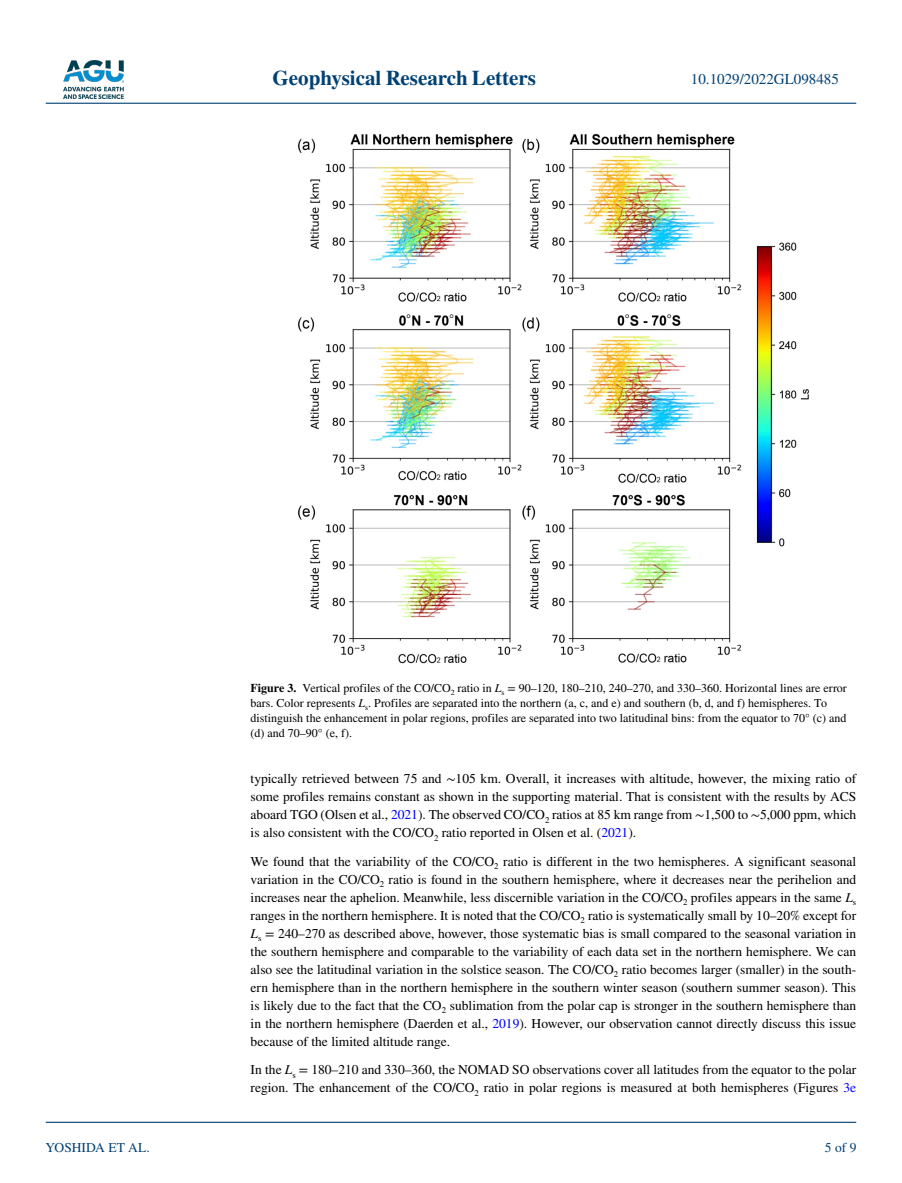
<style>
.page{position:relative;width:902px;height:1183px;background:#fff}
.page>*{position:absolute;margin:0;border:0;box-sizing:border-box;transform-origin:0 0}
.t1{font:700 21px "STIX";color:#004174}
.t2{font:15px "STIX";color:#004174}
.t3{font:13.5px/18px "STIX";color:#000;text-align:justify}
.t4{font:13.5px "STIX";color:#004174}
.t5{font:12px/15px "STIX";color:#000}
.s1{font-weight:700}
.s2{font-style:italic}
.s3{color:#00f}
</style>
<div class="page">
<img style="left:63px;top:60px;width:60px;height:39px">
<hr style="left:46px;top:103px;width:810px;height:1px;background:#004174">
<hr style="left:46px;top:1121px;width:810px;height:1px;background:#004174">
<img style="left:298px;top:134px;width:511px;height:529px">
<h1 class="t1" style="left:272px;top:66px;width:265px">Geophysical Research Letters</h1>
<p class="t2" style="left:691px;top:69px;width:149px">10.1029/2022GL098485</p>
<p class="t4" style="left:45px;top:1138px;width:106px">YOSHIDA ET AL.</p>
<p class="t5" style="left:250px;top:681px;width:597px"><span class="s1">Figure 3.</span> Vertical profiles of the CO/CO<sub>2</sub> ratio in <span class="s2">L</span><sub>s</sub> = 90–120, 180–210, 240–270, and 330–360. Horizontal lines are error bars. Color represents <span class="s2">L</span><sub>s</sub>. Profiles are separated into the northern (a, c, and e) and southern (b, d, and f) hemispheres. To distinguish the enhancement in polar regions, profiles are separated into two latitudinal bins: from the equator to 70° (c) and (d) and 70–90° (e, f).</p>
<p class="t3" style="left:250px;top:770px;width:607px">typically retrieved between 75 and ∼105 km. Overall, it increases with altitude, however, the mixing ratio of some profiles remains constant as shown in the supporting material. That is consistent with the results by ACS aboard TGO (Olsen et al., <span class="s3">2021</span>). The observed CO/CO<sub>2</sub> ratios at 85 km range from ∼1,500 to ∼5,000 ppm, which is also consistent with the CO/CO<sub>2</sub> ratio reported in Olsen et al. (<span class="s3">2021</span>).</p>
<p class="t3" style="left:250px;top:852px;width:607px">We found that the variability of the CO/CO<sub>2</sub> ratio is different in the two hemispheres. A significant seasonal variation in the CO/CO<sub>2</sub> ratio is found in the southern hemisphere, where it decreases near the perihelion and increases near the aphelion. Meanwhile, less discernible variation in the CO/CO<sub>2</sub> profiles appears in the same <span class="s2">L</span><sub>s </sub>ranges in the northern hemisphere. It is noted that the CO/CO<sub>2</sub> ratio is systematically small by 10–20% except for <span class="s2">L</span><sub>s</sub> = 240–270 as described above, however, those systematic bias is small compared to the seasonal variation in the southern hemisphere and comparable to the variability of each data set in the northern hemisphere. We can also see the latitudinal variation in the solstice season. The CO/CO<sub>2</sub> ratio becomes larger (smaller) in the south&shy;ern hemisphere than in the northern hemisphere in the southern winter season (southern summer season). This is likely due to the fact that the CO<sub>2</sub> sublimation from the polar cap is stronger in the southern hemisphere than in the northern hemisphere (Daerden et al., <span class="s3">2019</span>). However, our observation cannot directly discuss this issue because of the limited altitude range.</p>
<p class="t3" style="left:250px;top:1061px;width:607px">In the <span class="s2">L</span><sub>s</sub> = 180–210 and 330–360, the NOMAD SO observations cover all latitudes from the equator to the polar region. The enhancement of the CO/CO<sub>2</sub> ratio in polar regions is measured at both hemispheres (Figures <span class="s3">3e</span></p>
<p class="t4" style="left:824px;top:1138px;width:33px">5 of 9</p>
</div>
